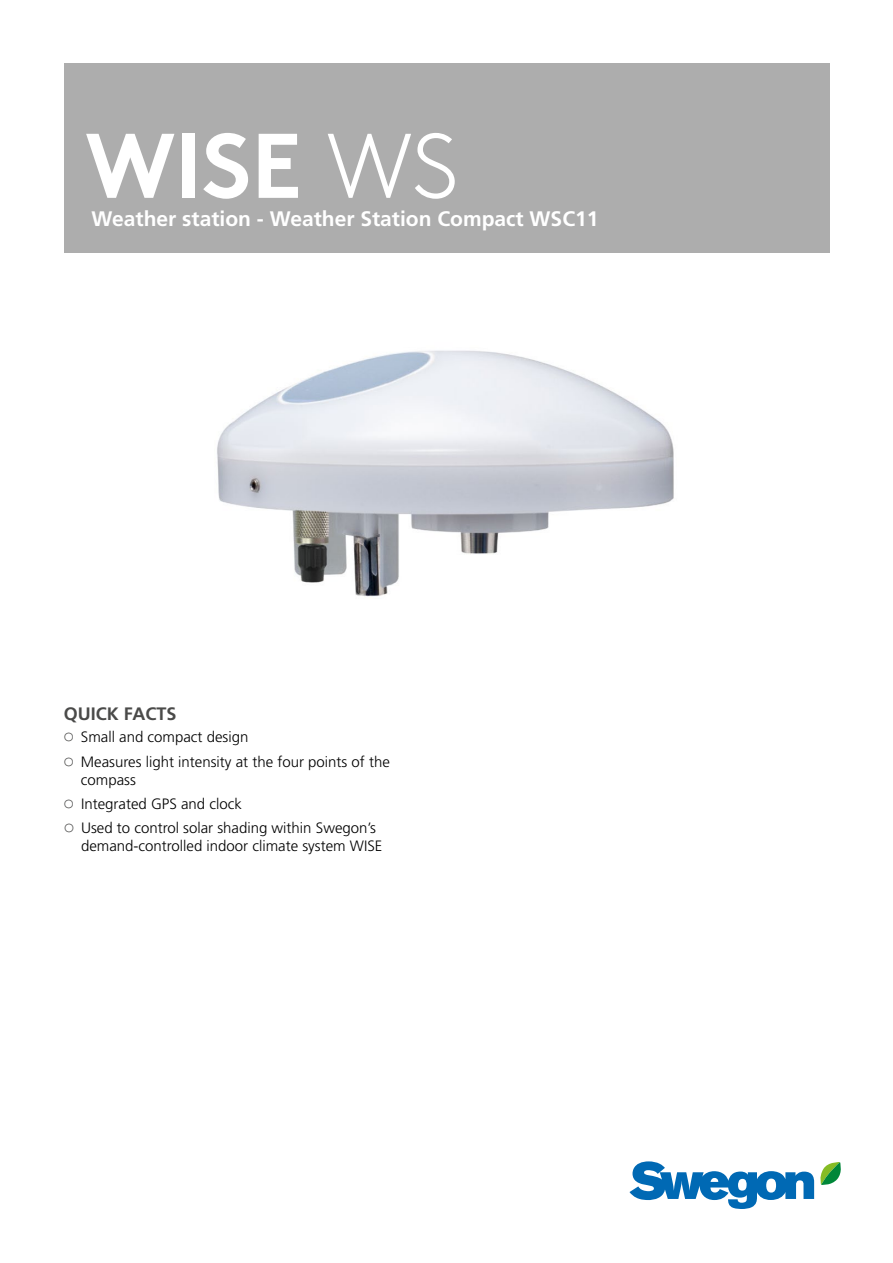
<style>
.page{position:relative;width:893px;height:1263px;background:#fff}
.page>*{position:absolute;margin:0;border:0;box-sizing:border-box;transform-origin:0 0}
.t1{font:700 91.5px "Swegon Brown";color:#fff}
.t2{font:700 21px "Frutiger LT Pro";color:#fff}
.t3{font:700 18px "Frutiger LT Pro";color:#4a4a49}
.t4{font:300 15px/18px "Frutiger LT Pro";color:#000}
.s1{font-weight:300}
.s2{font-family:"Nimbus Rom D";font-weight:400;color:#4a4a49}
</style>
<div class="page">
<div style="left:64px;top:64px;width:765px;height:189px;background:#adadad"></div>
<svg style="left:629px;top:1161px;width:212px;height:48px"></svg>
<img style="left:217px;top:350px;width:457px;height:247px">
<h1 class="t1" style="left:85px;top:92px;width:375px">WISE <span class="s1">WS</span></h1>
<h2 class="t2" style="left:92px;top:206px;width:508px">Weather station - Weather Station Compact WSC11</h2>
<p class="t3" style="left:64px;top:703px;width:114px">QUICK FACTS</p>
<p class="t4" style="left:64px;top:728px;width:186px"><span class="s2">○</span> Small and compact design</p>
<p class="t4" style="left:81px;top:752px;width:310px;text-indent:-17px"><span class="s2">○</span> Measures light intensity at the four points of the compass</p>
<p class="t4" style="left:64px;top:795px;width:179px"><span class="s2">○</span> Integrated GPS and clock</p>
<p class="t4" style="left:81px;top:819px;width:303px;text-indent:-17px"><span class="s2">○</span> Used to control solar shading within Swegon’s demand-controlled indoor climate system WISE</p>
</div>
